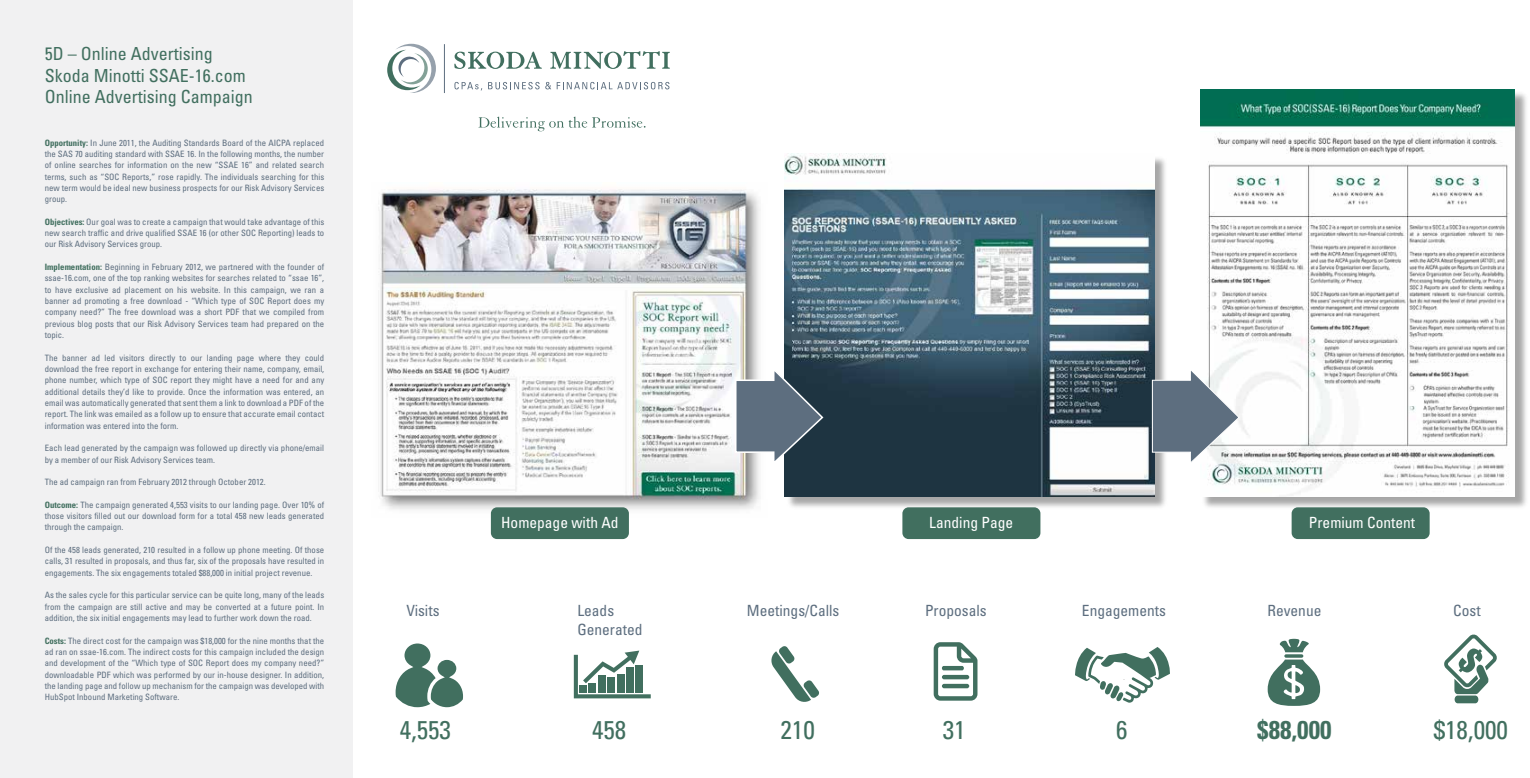
<style>
.page{position:relative;width:1530px;height:778px;background:#fff}
.page>*{position:absolute;margin:0;border:0;box-sizing:border-box;transform-origin:0 0}
.t1{font:condensed 25.75px "Univers";color:#416f5f}
.t2{font:700 condensed 25.75px "Univers";color:#416f5f}
.t3{font:condensed 18px/21.6px "Univers";color:#416f5f}
.t4{font:condensed 15.38px/18.5px "Univers";color:#5d6e7f}
.t5{font:condensed 15.38px "Univers";color:#fff}
.t6{font:condensed 8.75px/11.4px "Univers";color:#5d6e7f;text-align:justify}
.s1{font-weight:700;color:#416f5f}
</style>
<div class="page">
<div style="left:0;top:0;width:352px;height:778px;background:#f1f1f2"></div>
<svg style="left:396px;top:643px;width:67px;height:64px"></svg>
<svg style="left:934px;top:642px;width:43px;height:58px"></svg>
<hr style="left:942px;top:684px;width:27px;height:4px;background:#416f5f;border-radius:2px">
<hr style="left:942px;top:675px;width:27px;height:4px;background:#416f5f;border-radius:2px">
<hr style="left:942px;top:666px;width:22px;height:4px;background:#416f5f;border-radius:2px">
<svg style="left:574px;top:650px;width:77px;height:48px"></svg>
<div style="left:588px;top:683px;width:8px;height:9px;background:#416f5f"></div>
<div style="left:579px;top:685px;width:8px;height:7px;background:#416f5f"></div>
<div style="left:598px;top:675px;width:8px;height:17px;background:#416f5f"></div>
<div style="left:607px;top:677px;width:8px;height:15px;background:#416f5f"></div>
<div style="left:617px;top:673px;width:8px;height:19px;background:#416f5f"></div>
<div style="left:626px;top:667px;width:8px;height:25px;background:#416f5f"></div>
<div style="left:636px;top:664px;width:7px;height:28px;background:#416f5f"></div>
<svg style="left:771px;top:646px;width:48px;height:56px"></svg>
<svg style="left:1444px;top:634px;width:53px;height:69px"></svg>
<svg style="left:1075px;top:647px;width:95px;height:55px"></svg>
<svg style="left:1284px;top:654px;width:19px;height:4px"></svg>
<svg style="left:1279px;top:639px;width:30px;height:13px"></svg>
<svg style="left:1268px;top:659px;width:52px;height:47px"></svg>
<img style="left:784px;top:153px;width:381px;height:359px">
<img style="left:785px;top:154px;width:370px;height:343px">
<img style="left:378px;top:189px;width:382px;height:329px">
<img style="left:1204px;top:93px;width:322px;height:418px">
<img style="left:1200px;top:89px;width:315px;height:408px">
<div style="left:491px;top:507px;width:138px;height:32px;background:#416f5f;border-radius:6px"></div>
<div style="left:902px;top:507px;width:138px;height:32px;background:#416f5f;border-radius:6px"></div>
<div style="left:1292px;top:507px;width:138px;height:32px;background:#416f5f;border-radius:6px"></div>
<svg style="left:454px;top:52px;width:88px;height:17px"></svg>
<svg style="left:550px;top:51px;width:120px;height:18px"></svg>
<svg style="left:454px;top:82px;width:28px;height:9px"></svg>
<svg style="left:488px;top:82px;width:63px;height:7px"></svg>
<svg style="left:557px;top:82px;width:112px;height:7px"></svg>
<svg style="left:387px;top:44px;width:49px;height:49px"></svg>
<hr style="left:444px;top:44px;width:1px;height:49px;background:#5d6e7f">
<svg style="left:478px;top:117px;width:168px;height:14px"></svg>
<svg style="left:734px;top:366px;width:91px;height:100px;background:#667582"></svg>
<svg style="left:1151px;top:367px;width:89px;height:98px"></svg>
<h2 class="t3" style="left:45px;top:43px;width:209px">5D – Online Advertising<br>Skoda Minotti SSAE-16.com<br>Online Advertising Campaign</h2>
<p class="t6" style="left:45px;top:137px;width:281px"><span class="s1">Opportunity:</span> In June 2011, the Auditing Standards Board of the AICPA replaced the SAS 70 auditing standard with SSAE 16. In the following months, the number of online searches for information on the new “SSAE 16” and related search terms, such as “SOC Reports,” rose rapidly. The individuals searching for this new term would be ideal new business prospects for our Risk Advisory Services group.</p>
<p class="t6" style="left:45px;top:216px;width:281px"><span class="s1">Objectives:</span> Our goal was to create a campaign that would take advantage of this new search traffic and drive qualified SSAE 16 (or other SOC Reporting) leads to our Risk Advisory Services group.</p>
<p class="t6" style="left:45px;top:261px;width:281px"><span class="s1">Implementation:</span> Beginning in February 2012, we partnered with the founder of ssae-16.com, one of the top ranking websites for searches related to “ssae 16”, to have exclusive ad placement on his website. In this campaign, we ran a banner ad promoting a free download - “Which type of SOC Report does my company need?” The free download was a short PDF that we compiled from previous blog posts that our Risk Advisory Services team had prepared on the topic.</p>
<p class="t6" style="left:45px;top:352px;width:281px">The banner ad led visitors directly to our landing page where they could download the free report in exchange for entering their name, company, email, phone number, which type of SOC report they might have a need for and any additional details they’d like to provide. Once the information was entered, an email was automatically generated that sent them a link to download a PDF of the report. The link was emailed as a follow up to ensure that accurate email contact information was entered into the form.</p>
<p class="t6" style="left:45px;top:442px;width:281px">Each lead generated by the campaign was followed up directly via phone/email by a member of our Risk Advisory Services team.</p>
<p class="t6" style="left:45px;top:476px;width:222px">The ad campaign ran from February 2012 through October 2012.</p>
<p class="t6" style="left:45px;top:499px;width:281px"><span class="s1">Outcome:</span> The campaign generated 4,553 visits to our landing page. Over 10% of those visitors filled out our download form for a total 458 new leads generated through the campaign.</p>
<p class="t6" style="left:45px;top:544px;width:281px">Of the 458 leads generated, 210 resulted in a follow up phone meeting. Of those calls, 31 resulted in proposals, and thus far, six of the proposals have resulted in engagements. The six engagements totaled $88,000 in initial project revenue.</p>
<p class="t6" style="left:45px;top:589px;width:281px">As the sales cycle for this particular service can be quite long, many of the leads from the campaign are still active and may be converted at a future point. In addition, the six initial engagements may lead to further work down the road.</p>
<p class="t6" style="left:45px;top:635px;width:281px"><span class="s1">Costs:</span> The direct cost for the campaign was $18,000 for the nine months that the ad ran on ssae-16.com. The indirect costs for this campaign included the design and development of the “Which type of SOC Report does my company need?” downloadable PDF which was performed by our in-house designer. In addition, the landing page and follow up mechanism for the campaign was developed with HubSpot Inbound Marketing Software.</p>
<h3 class="t4" style="left:406px;top:601px;width:35px">Visits</h3>
<h3 class="t5" style="left:501px;top:513px;width:119px">Homepage with Ad</h3>
<h3 class="t5" style="left:929px;top:513px;width:86px">Landing Page</h3>
<h3 class="t5" style="left:1309px;top:513px;width:108px">Premium Content</h3>
<h3 class="t4" style="left:577px;top:601px;width:67px">Leads<br>Generated</h3>
<h3 class="t4" style="left:747px;top:601px;width:94px">Meetings/Calls</h3>
<h3 class="t4" style="left:925px;top:601px;width:63px">Proposals</h3>
<h3 class="t4" style="left:1082px;top:601px;width:86px">Engagements</h3>
<h3 class="t4" style="left:1267px;top:601px;width:56px">Revenue</h3>
<h3 class="t4" style="left:1453px;top:601px;width:29px">Cost</h3>
<h1 class="t1" style="left:400px;top:713px;width:53px">4,553</h1>
<h1 class="t1" style="left:592px;top:713px;width:36px">458</h1>
<h1 class="t1" style="left:781px;top:713px;width:36px">210</h1>
<h1 class="t1" style="left:943px;top:713px;width:24px">31</h1>
<h1 class="t1" style="left:1116px;top:713px;width:13px">6</h1>
<h1 class="t2" style="left:1257px;top:714px;width:76px">$88,000</h1>
<h1 class="t1" style="left:1434px;top:713px;width:76px">$18,000</h1>
</div>
